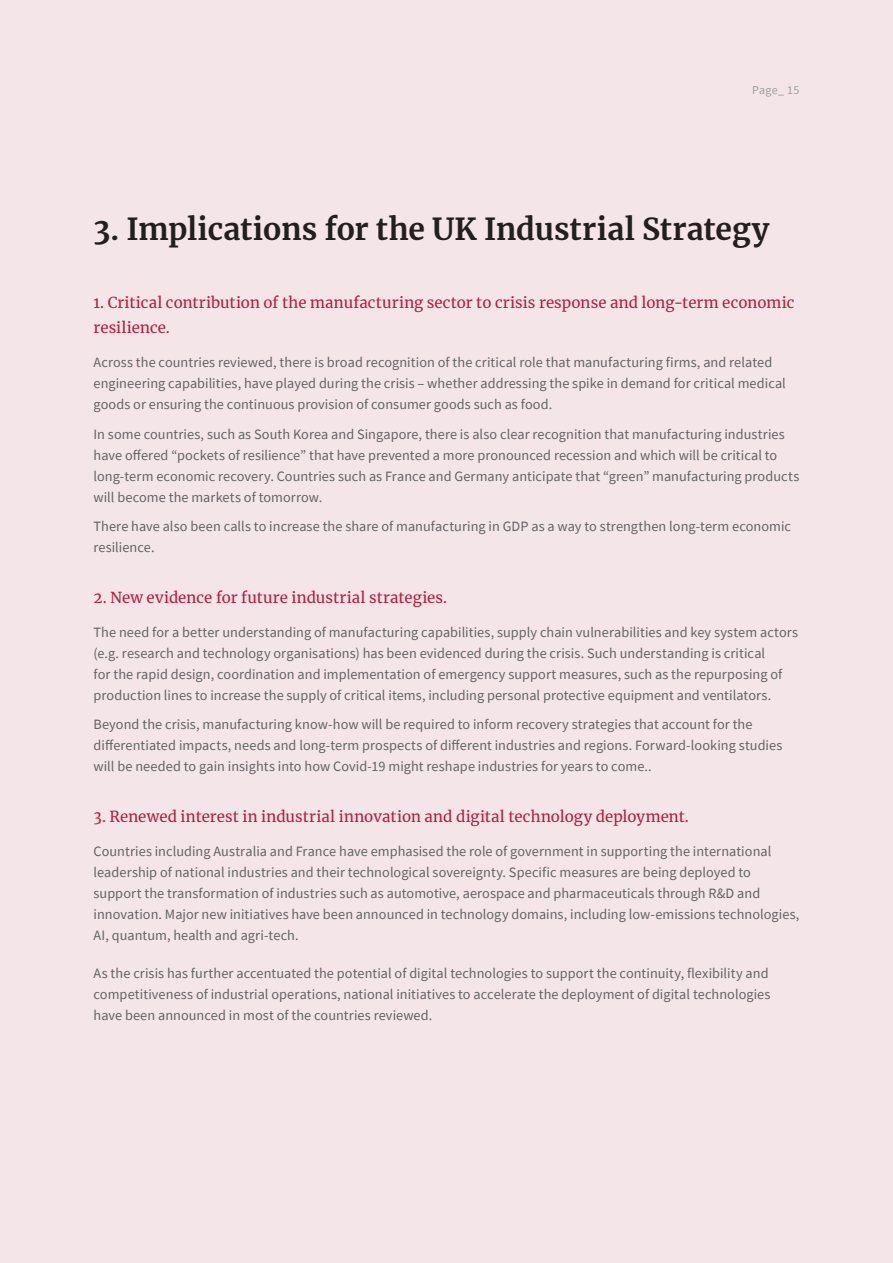
<style>
.page{position:relative;width:893px;height:1263px;background:#f4e5e8}
.page>*{position:absolute;margin:0;border:0;box-sizing:border-box;transform-origin:0 0}
.Heading{font:700 30px "Merriweather";letter-spacing:-.005em;color:#231f20}
.Standfirst{font:15px/25.5px "Merriweather";letter-spacing:.005em;color:#b51e41}
.t1{font:14.25px/21px "Source Sans Pro";letter-spacing:.005em;color:#636366}
.t2{font:12px "Source Sans Pro";letter-spacing:.025em;color:#9d9fa2}
</style>
<div class="page">
<p class="t2" style="left:752px;top:82px;width:49px">Page_ 15</p>
<p class="Heading" style="left:94px;top:208px;width:677px">3. Implications for the UK Industrial Strategy</p>
<p class="Standfirst" style="left:94px;top:289px;width:702px">1. Critical contribution of the manufacturing sector to crisis response and long-term economic resilience.</p>
<p class="t1" style="left:94px;top:352px;width:694px">Across the countries reviewed, there is broad recognition of the critical role that manufacturing firms, and related engineering capabilities, have played during the crisis – whether addressing the spike in demand for critical medical goods or ensuring the continuous provision of consumer goods such as food.</p>
<p class="t1" style="left:94px;top:423px;width:707px">In some countries, such as South Korea and Singapore, there is also clear recognition that manufacturing industries have offered “pockets of resilience” that have prevented a more pronounced recession and which will be critical to long-term economic recovery. Countries such as France and Germany anticipate that “green” manufacturing products will become the markets of tomorrow.</p>
<p class="t1" style="left:94px;top:516px;width:699px">There have also been calls to increase the share of manufacturing in GDP as a way to strengthen long-term economic resilience.</p>
<p class="Standfirst" style="left:94px;top:584px;width:355px">2. New evidence for future industrial strategies.</p>
<p class="t1" style="left:94px;top:622px;width:706px">The need for a better understanding of manufacturing capabilities, supply chain vulnerabilities and key system actors (e.g. research and technology organisations) has been evidenced during the crisis. Such understanding is critical<br>for the rapid design, coordination and implementation of emergency support measures, such as the repurposing of production lines to increase the supply of critical items, including personal protective equipment and ventilators.</p>
<p class="t1" style="left:94px;top:714px;width:690px">Beyond the crisis, manufacturing know-how will be required to inform recovery strategies that account for the differentiated impacts, needs and long-term prospects of different industries and regions. Forward-looking studies will be needed to gain insights into how Covid-19 might reshape industries for years to come..</p>
<p class="Standfirst" style="left:94px;top:804px;width:597px">3. Renewed interest in industrial innovation and digital technology deployment.</p>
<p class="t1" style="left:94px;top:841px;width:707px">Countries including Australia and France have emphasised the role of government in supporting the international leadership of national industries and their technological sovereignty. Specific measures are being deployed to support the transformation of industries such as automotive, aerospace and pharmaceuticals through R&amp;D and innovation. Major new initiatives have been announced in technology domains, including low-emissions technologies, AI, quantum, health and agri-tech.</p>
<p class="t1" style="left:94px;top:963px;width:678px">As the crisis has further accentuated the potential of digital technologies to support the continuity, flexibility and competitiveness of industrial operations, national initiatives to accelerate the deployment of digital technologies have been announced in most of the countries reviewed.</p>
</div>
